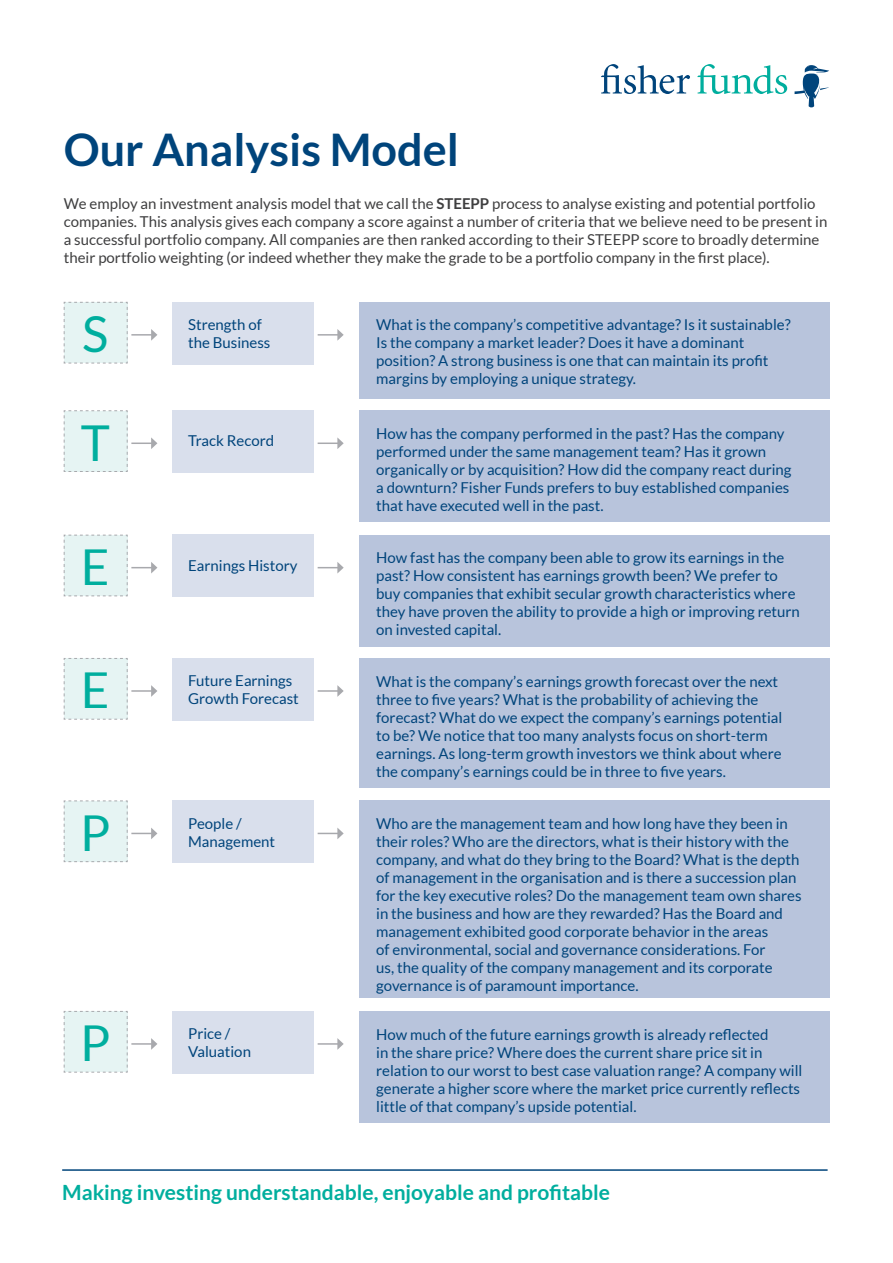
<style>
.page{position:relative;width:893px;height:1263px;background:#fff}
.page>*{position:absolute;margin:0;border:0;box-sizing:border-box;transform-origin:0 0}
.t1{font:49.5px "Lato";color:#00ae9e}
.t2{font:700 45px "Lato";color:#00447b}
.t3{font:700 21px "Lato";color:#00ae9e}
.t4{font:15px/18px "Lato";color:#00447b}
.t5{font:15px/18px "Lato";color:#3e3e3f}
.s1{font-weight:700}
</style>
<div class="page">
<hr style="left:62px;top:1169px;width:766px;height:2px;background:#00447b">
<div style="left:359px;top:302px;width:470px;height:97px;background:#b8c4dc"></div>
<svg style="left:63px;top:302px;width:65px;height:62px;background:#e4f2f1"></svg>
<div style="left:172px;top:302px;width:141px;height:62px;background:#d9dfec"></div>
<hr style="left:131px;top:334px;width:21px;height:2px;background:#a8a9ad">
<svg style="left:151px;top:329px;width:6px;height:12px"></svg>
<hr style="left:318px;top:334px;width:20px;height:2px;background:#a8a9ad">
<svg style="left:337px;top:329px;width:7px;height:12px"></svg>
<svg style="left:63px;top:410px;width:65px;height:62px;background:#e4f1f1"></svg>
<div style="left:172px;top:410px;width:141px;height:63px;background:#d9dfec"></div>
<hr style="left:131px;top:442px;width:21px;height:2px;background:#a8a9ad">
<svg style="left:151px;top:437px;width:6px;height:12px"></svg>
<hr style="left:318px;top:442px;width:20px;height:2px;background:#a8a9ad">
<svg style="left:337px;top:437px;width:7px;height:12px"></svg>
<div style="left:172px;top:535px;width:141px;height:62px;background:#d9dfec"></div>
<svg style="left:63px;top:534px;width:94px;height:63px"></svg>
<svg style="left:318px;top:562px;width:26px;height:11px"></svg>
<svg style="left:63px;top:658px;width:65px;height:62px;background:#e4f1f1"></svg>
<div style="left:172px;top:658px;width:141px;height:62px;background:#d9dfec"></div>
<hr style="left:131px;top:690px;width:21px;height:2px;background:#a8a9ad">
<svg style="left:151px;top:685px;width:6px;height:12px"></svg>
<hr style="left:318px;top:690px;width:20px;height:2px;background:#a8a9ad">
<svg style="left:337px;top:685px;width:7px;height:12px"></svg>
<div style="left:172px;top:800px;width:141px;height:63px;background:#d9dfec"></div>
<svg style="left:63px;top:800px;width:94px;height:62px"></svg>
<svg style="left:318px;top:828px;width:26px;height:11px"></svg>
<svg style="left:63px;top:1011px;width:65px;height:62px;background:#e4f1f1"></svg>
<div style="left:172px;top:1011px;width:141px;height:62px;background:#d9dfec"></div>
<hr style="left:131px;top:1043px;width:21px;height:2px;background:#a8a9ad">
<svg style="left:151px;top:1038px;width:6px;height:12px"></svg>
<hr style="left:318px;top:1043px;width:20px;height:2px;background:#a8a9ad">
<svg style="left:337px;top:1038px;width:7px;height:12px"></svg>
<div style="left:359px;top:410px;width:470px;height:112px;background:#b8c4dc"></div>
<div style="left:359px;top:535px;width:470px;height:111px;background:#b8c4dc"></div>
<div style="left:359px;top:658px;width:470px;height:130px;background:#b8c4dc"></div>
<div style="left:359px;top:800px;width:470px;height:198px;background:#b8c4dc"></div>
<div style="left:359px;top:1011px;width:470px;height:112px;background:#b8c4dc"></div>
<svg style="left:601px;top:64px;width:89px;height:30px"></svg>
<svg style="left:697px;top:64px;width:90px;height:30px"></svg>
<svg style="left:794px;top:65px;width:35px;height:42px"></svg>
<h2 class="t2" style="left:64px;top:124px;width:397px">Our Analysis Model</h2>
<p class="t5" style="left:64px;top:194px;width:765px">We employ an investment analysis model that we call the <span class="s1">STEEPP</span> process to analyse existing and potential portfolio companies. This analysis gives each company a score against a number of criteria that we believe need to be present in a successful portfolio company. All companies are then ranked according to their STEEPP score to broadly determine their portfolio weighting (or indeed whether they make the grade to be a portfolio company in the first place).</p>
<h1 class="t1" style="left:82px;top:307px;width:28px">S</h1>
<p class="t4" style="left:188px;top:315px;width:84px">Strength of the Business</p>
<h1 class="t1" style="left:81px;top:415px;width:31px">T</h1>
<p class="t4" style="left:188px;top:431px;width:88px">Track Record</p>
<h1 class="t1" style="left:81px;top:540px;width:30px">E</h1>
<p class="t4" style="left:188px;top:557px;width:111px">Earnings History</p>
<h1 class="t1" style="left:81px;top:663px;width:30px">E</h1>
<p class="t4" style="left:188px;top:672px;width:112px">Future Earnings<br>Growth Forecast</p>
<h1 class="t1" style="left:80px;top:805px;width:32px">P</h1>
<p class="t4" style="left:188px;top:814px;width:88px">People /<br>Management</p>
<h1 class="t1" style="left:80px;top:1016px;width:32px">P</h1>
<p class="t4" style="left:188px;top:1024px;width:64px">Price /<br>Valuation</p>
<p class="t4" style="left:376px;top:316px;width:416px">What is the company’s competitive advantage? Is it sustainable?<br>Is the company a market leader? Does it have a dominant position? A strong business is one that can maintain its profit margins by employing a unique strategy.</p>
<p class="t4" style="left:376px;top:424px;width:417px">How has the company performed in the past? Has the company performed under the same management team? Has it grown organically or by acquisition? How did the company react during a downturn? Fisher Funds prefers to buy established companies that have executed well in the past.</p>
<p class="t4" style="left:376px;top:549px;width:425px">How fast has the company been able to grow its earnings in the past? How consistent has earnings growth been? We prefer to buy companies that exhibit secular growth characteristics where they have proven the ability to provide a high or improving return on invested capital.</p>
<p class="t4" style="left:376px;top:672px;width:408px">What is the company’s earnings growth forecast over the next three to five years? What is the probability of achieving the forecast? What do we expect the company’s earnings potential to be? We notice that too many analysts focus on short-term earnings. As long-term growth investors we think about where the company’s earnings could be in three to five years.</p>
<p class="t4" style="left:376px;top:814px;width:427px">Who are the management team and how long have they been in their roles? Who are the directors, what is their history with the company, and what do they bring to the Board? What is the depth of management in the organisation and is there a succession plan for the key executive roles? Do the management team own shares in the business and how are they rewarded? Has the Board and management exhibited good corporate behavior in the areas<br>of environmental, social and governance considerations. For<br>us, the quality of the company management and its corporate governance is of paramount importance.</p>
<p class="t4" style="left:376px;top:1025px;width:428px">How much of the future earnings growth is already reflected<br>in the share price? Where does the current share price sit in relation to our worst to best case valuation range? A company will generate a higher score where the market price currently reflects little of that company’s upside potential.</p>
<h3 class="t3" style="left:62px;top:1180px;width:549px">Making investing understandable, enjoyable and profitable</h3>
</div>
